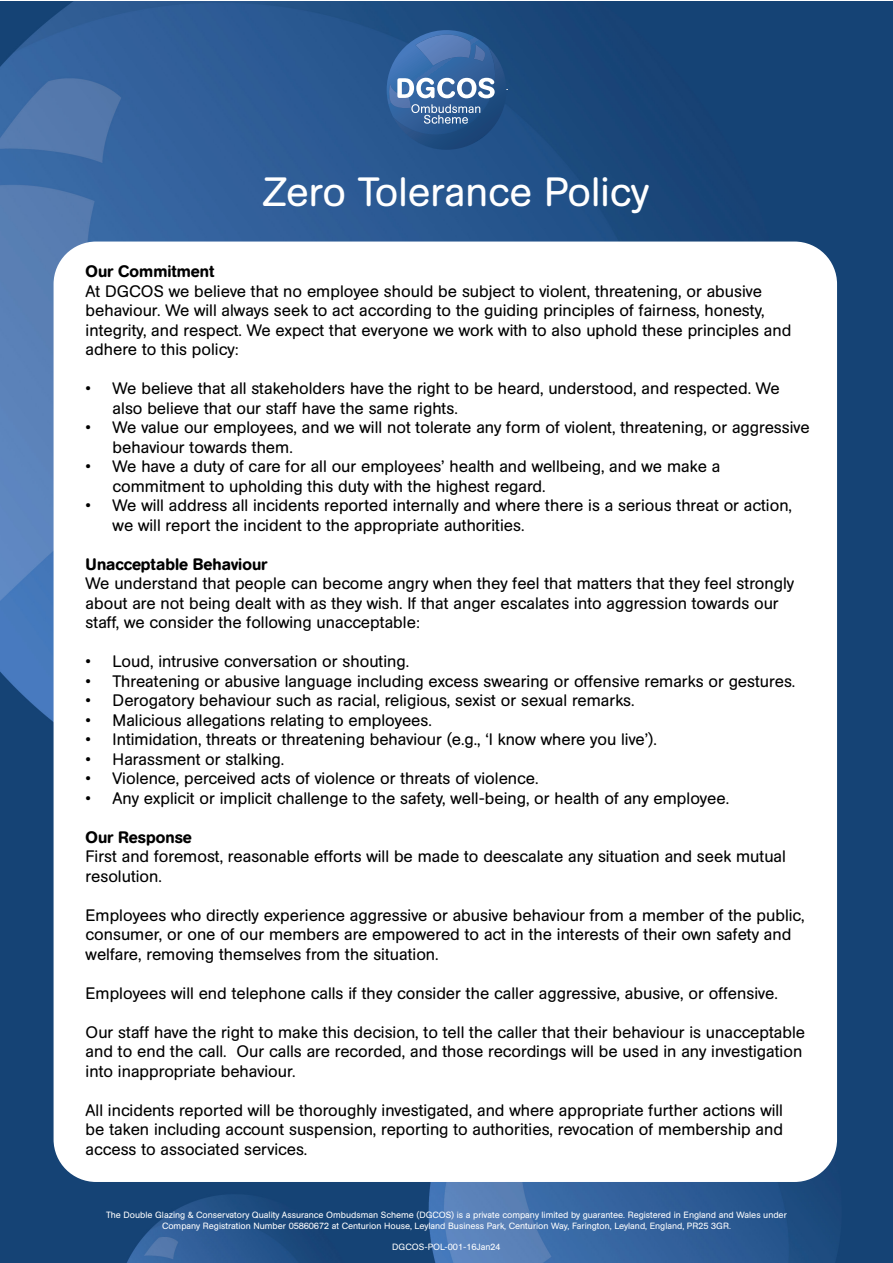
<style>
.page{position:relative;width:893px;height:1263px;background:#fff}
.page>*{position:absolute;margin:0;border:0;box-sizing:border-box;transform-origin:0 0}
.t1{font:40.5px "AG Book Rounded";color:#fff}
.t2{font:16.5px/19.5px "AG Book Rounded";color:#000}
.t3{font:500 16.5px "AG Book Rounded";color:#000}
.t4{font:9px/10.5px "AG Book Rounded";color:#fff;text-align:center}
</style>
<div class="page">
<img style="left:1px;top:1px;width:892px;height:1262px">
<div style="left:54px;top:242px;width:783px;height:940px;background:#fff;border-radius:43px"></div>
<svg style="left:387px;top:30px;width:119px;height:120px;background:#436ca0"></svg>
<p class="t1" style="left:262px;top:169px;width:388px">Zero Tolerance Policy</p>
<p class="t3" style="left:86px;top:262px;width:130px">Our Commitment</p>
<p class="t2" style="left:86px;top:281px;width:707px">At DGCOS we believe that no employee should be subject to violent, threatening, or abusive behaviour. We will always seek to act according to the guiding principles of fairness, honesty, integrity, and respect. We expect that everyone we work with to also uphold these principles and adhere to this policy:</p>
<p class="t2" style="left:113px;top:379px;width:669px;text-indent:-27px">• We believe that all stakeholders have the right to be heard, understood, and respected. We also believe that our staff have the same rights.</p>
<p class="t2" style="left:113px;top:418px;width:699px;text-indent:-27px">• We value our employees, and we will not tolerate any form of violent, threatening, or aggressive behaviour towards them.</p>
<p class="t2" style="left:113px;top:457px;width:609px;text-indent:-27px">• We have a duty of care for all our employees’ health and wellbeing, and we make a commitment to upholding this duty with the highest regard.</p>
<p class="t2" style="left:113px;top:496px;width:681px;text-indent:-27px">• We will address all incidents reported internally and where there is a serious threat or action, we will report the incident to the appropriate authorities.</p>
<p class="t3" style="left:86px;top:554px;width:183px">Unacceptable Behaviour</p>
<p class="t2" style="left:86px;top:574px;width:710px">We understand that people can become angry when they feel that matters that they feel strongly about are not being dealt with as they wish. If that anger escalates into aggression towards our staff, we consider the following unacceptable:</p>
<p class="t2" style="left:86px;top:652px;width:325px">• Loud, intrusive conversation or shouting.</p>
<p class="t2" style="left:86px;top:671px;width:711px">• Threatening or abusive language including excess swearing or offensive remarks or gestures.</p>
<p class="t2" style="left:86px;top:691px;width:550px">• Derogatory behaviour such as racial, religious, sexist or sexual remarks.</p>
<p class="t2" style="left:86px;top:710px;width:348px">• Malicious allegations relating to employees.</p>
<p class="t2" style="left:86px;top:730px;width:573px">• Intimidation, threats or threatening behaviour (e.g., ‘I know where you live’).</p>
<p class="t2" style="left:86px;top:749px;width:200px">• Harassment or stalking.</p>
<p class="t2" style="left:86px;top:769px;width:454px">• Violence, perceived acts of violence or threats of violence.</p>
<p class="t2" style="left:86px;top:788px;width:645px">• Any explicit or implicit challenge to the safety, well-being, or health of any employee.</p>
<p class="t3" style="left:86px;top:827px;width:108px">Our Response</p>
<p class="t2" style="left:86px;top:847px;width:702px">First and foremost, reasonable efforts will be made to deescalate any situation and seek mutual resolution.</p>
<p class="t2" style="left:86px;top:905px;width:720px">Employees who directly experience aggressive or abusive behaviour from a member of the public, consumer, or one of our members are empowered to act in the interests of their own safety and welfare, removing themselves from the situation.</p>
<p class="t2" style="left:86px;top:983px;width:694px">Employees will end telephone calls if they consider the caller aggressive, abusive, or offensive.</p>
<p class="t2" style="left:86px;top:1022px;width:721px">Our staff have the right to make this decision, to tell the caller that their behaviour is unacceptable and to end the call. Our calls are recorded, and those recordings will be used in any investigation into inappropriate behaviour.</p>
<p class="t2" style="left:86px;top:1100px;width:699px;text-align:justify">All incidents reported will be thoroughly investigated, and where appropriate further actions will be taken including account suspension, reporting to authorities, revocation of membership and access to associated services.</p>
<p class="t4" style="left:106px;top:1210px;width:682px">The Double Glazing &amp; Conservatory Quality Assurance Ombudsman Scheme (DGCOS) is a private company limited by guarantee. Registered in England and Wales under<br>Company Registration Number 05860672 at Centurion House, Leyland Business Park, Centurion Way, Farington, Leyland, England, PR25 3GR.</p>
<p class="t4" style="left:392px;top:1241px;width:110px">DGCOS-POL-001-16Jan24</p>
</div>
